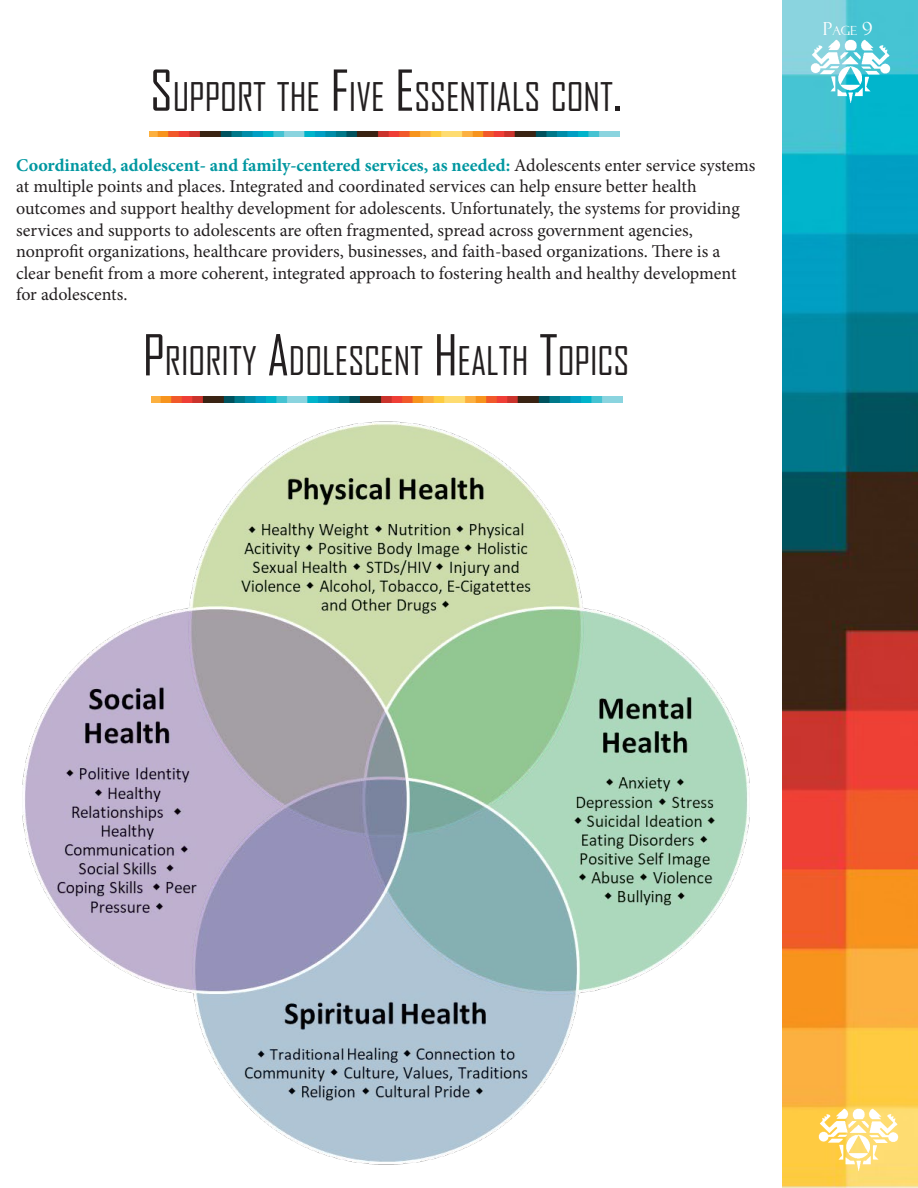
<style>
.page{position:relative;width:918px;height:1188px;background:#fff}
.page>*{position:absolute;margin:0;border:0;box-sizing:border-box;transform-origin:0 0}
.t1{font:37.8px "Agency FB";color:#231f20}
.t2{font:18px/21.6px "Minion Pro";color:#231f20}
.t3{font:12.6px "Felix Titling";color:#fff}
.s1{font-size:54px}
.s2{font-weight:700;color:#0097a0}
.s3{font-size:18px}
</style>
<div class="page">
<img style="left:783px;top:1px;width:135px;height:1187px">
<img style="left:806px;top:35px;width:89px;height:74px">
<img style="left:814px;top:1103px;width:90px;height:75px">
<img style="left:152px;top:397px;width:470px;height:5px">
<img style="left:22px;top:421px;width:728px;height:744px">
<img style="left:149px;top:131px;width:471px;height:6px">
<h1 class="t1" style="left:150px;top:74px;width:473px"><span class="s1">S</span> UPPORT THE <span class="s1">F</span>IVE <span class="s1">E</span>SSENTIALS CONT<span class="s1">.</span></h1>
<p class="t2" style="left:16px;top:154px;width:741px"><span class="s2">Coordinated, adolescent- and family-centered services, as needed:</span> Adolescents enter service systems at multiple points and places. Integrated and coordinated services can help ensure better health outcomes and support healthy development for adolescents. Unfortunately, the systems for providing services and supports to adolescents are often fragmented, spread across government agencies, nonprofit organizations, healthcare providers, businesses, and faith-based organizations. There is a clear benefit from a more coherent, integrated approach to fostering health and healthy development for adolescents.</p>
<h1 class="t1" style="left:143px;top:338px;width:488px"><span class="s1">P</span>RIORITY <span class="s1">A</span>DOLESCENT <span class="s1">H</span> EALTH <span class="s1">T</span>OPICS</h1>
<p class="t3" style="left:823px;top:23px;width:51px"><span class="s3">P</span>age <span class="s3">9</span></p>
</div>
